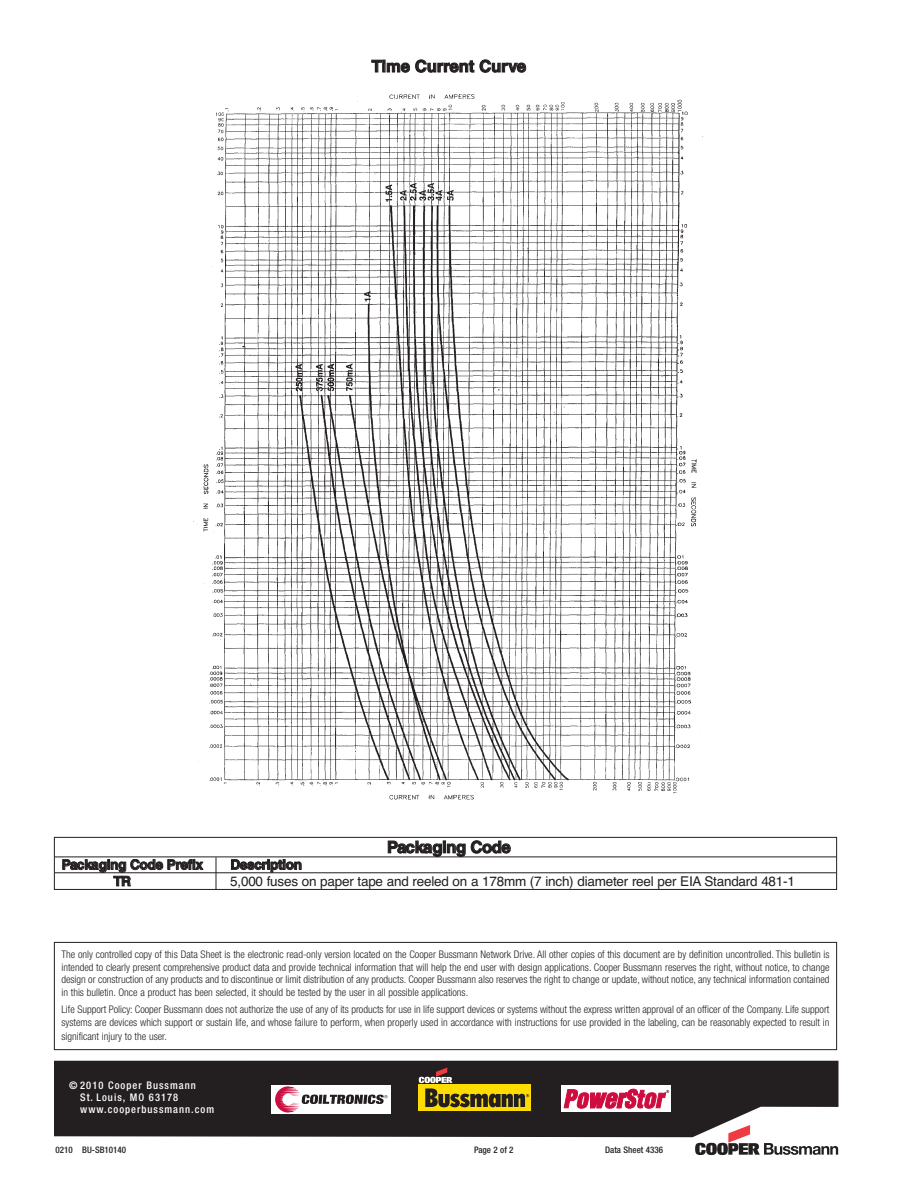
<style>
.page{position:relative;width:918px;height:1188px;background:#fff}
.page>*{position:absolute;margin:0;border:0;box-sizing:border-box;transform-origin:0 0}
.t1{font:700 16.5px "Helvetica";color:#231f20}
.t2{font:700 16.5px "Helvetica";letter-spacing:-.02em;color:#231f20}
.t3{font:13.5px "Helvetica";letter-spacing:-.015em;color:#231f20}
.t4{font:700 13.5px "Helvetica";letter-spacing:-.02em;color:#231f20}
.t5{font:300 condensed 10.5px/12.6px "Helvetica Neue";color:#231f20;text-align:justify}
.t6{font:500 condensed 10.5px/12px "Helvetica Neue";letter-spacing:.095em;color:#fff}
.t7{font:500 condensed 9px "Helvetica Neue";color:#231f20}
</style>
<div class="page">
<hr style="left:55px;top:857px;width:781px;height:1px;background:#231f20">
<hr style="left:55px;top:872px;width:781px;height:1px;background:#231f20">
<div style="left:54px;top:837px;width:783px;height:53px;border:1px solid #231f20"></div>
<hr style="left:216px;top:857px;width:1px;height:33px;background:#231f20">
<img style="left:197px;top:92px;width:508px;height:708px">
<div style="left:54px;top:942px;width:783px;height:108px;border:1px solid #231f20"></div>
<svg style="left:695px;top:1137px;width:143px;height:18px"></svg>
<svg style="left:54px;top:1061px;width:784px;height:76px;fill:#231f20"></svg>
<div style="left:270px;top:1084px;width:121px;height:30px;border:1px solid #231f20"></div>
<div style="left:271px;top:1085px;width:120px;height:29px;background:#fff"></div>
<svg style="left:275px;top:1086px;width:113px;height:27px"></svg>
<div style="left:418px;top:1084px;width:113px;height:27px;background:#ffdc01"></div>
<svg style="left:419px;top:1068px;width:110px;height:39px"></svg>
<div style="left:560px;top:1084px;width:112px;height:29px;border:3px solid #231f20"></div>
<div style="left:562px;top:1086px;width:109px;height:26px;background:#fff"></div>
<svg style="left:564px;top:1089px;width:105px;height:20px"></svg>
<h1 class="t1" style="left:372px;top:60px;width:156px">Time Current Curve</h1>
<h1 class="t2" style="left:387px;top:841px;width:125px">Packaging Code</h1>
<p class="t4" style="left:62px;top:860px;width:143px">Packaging Code Prefix</p>
<p class="t4" style="left:230px;top:860px;width:73px">Description</p>
<p class="t4" style="left:114px;top:876px;width:19px">TR</p>
<p class="t3" style="left:230px;top:876px;width:566px">5,000 fuses on paper tape and reeled on a 178mm (7 inch) diameter reel per EIA Standard 481-1</p>
<p class="t5" style="left:61px;top:949px;width:770px">The only controlled copy of this Data Sheet is the electronic read-only version located on the Cooper Bussmann Network Drive. All other copies of this document are by definition uncontrolled. This bulletin is intended to clearly present comprehensive product data and provide technical information that will help the end user with design applications. Cooper Bussmann reserves the right, without notice, to change design or construction of any products and to discontinue or limit distribution of any products. Cooper Bussmann also reserves the right to change or update, without notice, any technical information contained in this bulletin. Once a product has been selected, it should be tested by the user in all possible applications.</p>
<p class="t5" style="left:61px;top:1003px;width:770px;line-height:13.5px">Life Support Policy: Cooper Bussmann does not authorize the use of any of its products for use in life support devices or systems without the express written approval of an officer of the Company. Life support systems are devices which support or sustain life, and whose failure to perform, when properly used in accordance with instructions for use provided in the labeling, can be reasonably expected to result in significant injury to the user.</p>
<p class="t6" style="left:80px;top:1080px;width:135px;text-indent:-11px">© 2010 Cooper Bussmann<br>St. Louis, MO 63178 www.cooperbussmann.com</p>
<p class="t7" style="left:56px;top:1146px;width:72px">0210 BU-SB10140</p>
<p class="t7" style="left:474px;top:1146px;width:41px">Page 2 of 2</p>
<p class="t7" style="left:605px;top:1146px;width:59px">Data Sheet 4336</p>
</div>
